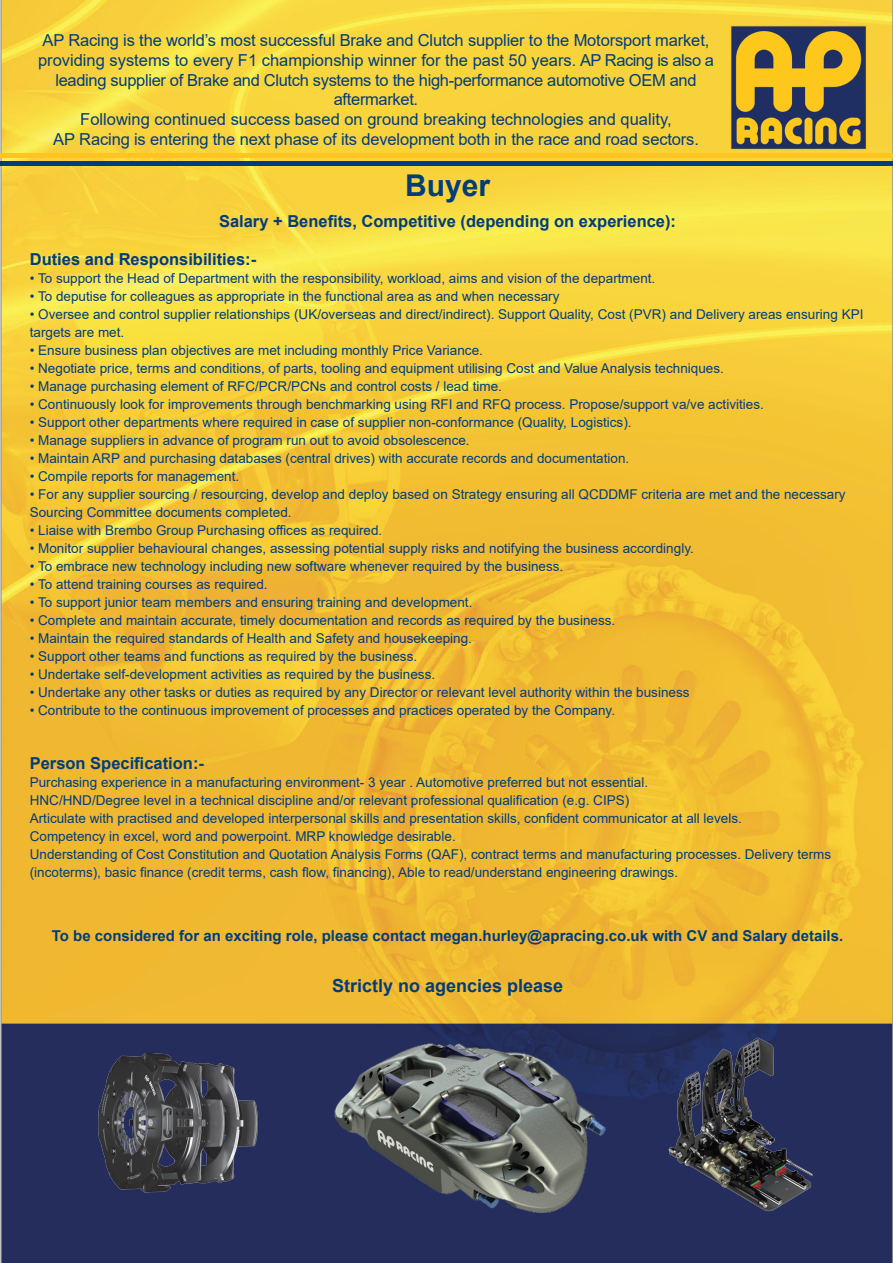
<style>
.page{position:relative;width:893px;height:1263px;background:#fff}
.page>*{position:absolute;margin:0;border:0;box-sizing:border-box;transform-origin:0 0}
.t1{font:700 30px "Arial";color:#013d7d}
.t2{font:700 18px "Arial";color:#013d7d}
.t3{font:16.5px/19.8px "Arial";letter-spacing:-.01em;color:#013d7d;text-align:center}
.t4{font:700 16.5px "Arial";color:#013d7d}
.t5{font:700 15px "Arial";color:#013d7d}
.t6{font:13.5px/18px "Arial";color:#013d7d}
</style>
<div class="page">
<img style="left:0;top:0;width:893px;height:1263px">
<img style="left:731px;top:26px;width:136px;height:124px">
<div style="left:0;top:161px;width:893px;height:5px;background:#013d7d"></div>
<div style="left:0;top:153px;width:893px;height:5px;background:#fec422"></div>
<img style="left:92px;top:1053px;width:171px;height:142px">
<img style="left:311px;top:1001px;width:319px;height:255px">
<img style="left:574px;top:1034px;width:319px;height:180px">
<p class="t3" style="left:38px;top:30px;width:677px">AP Racing is the world’s most successful Brake and Clutch supplier to the Motorsport market, providing systems to every F1 championship winner for the past 50 years. AP Racing is also a leading supplier of Brake and Clutch systems to the high-performance automotive OEM and aftermarket.<br>Following continued success based on ground breaking technologies and quality,<br>AP Racing is entering the next phase of its development both in the race and road sectors.</p>
<h1 class="t1" style="left:405px;top:164px;width:87px">Buyer</h1>
<p class="t4" style="left:219px;top:209px;width:459px">Salary + Benefits, Competitive (depending on experience):</p>
<p class="t4" style="left:30px;top:247px;width:228px">Duties and Responsibilities:-</p>
<p class="t6" style="left:30px;top:269px;width:627px">• To support the Head of Department with the responsibility, workload, aims and vision of the department.</p>
<p class="t6" style="left:30px;top:287px;width:531px">• To deputise for colleagues as appropriate in the functional area as and when necessary</p>
<p class="t6" style="left:30px;top:305px;width:835px">• Oversee and control supplier relationships (UK/overseas and direct/indirect). Support Quality, Cost (PVR) and Delivery areas ensuring KPI targets are met.</p>
<p class="t6" style="left:30px;top:341px;width:455px">• Ensure business plan objectives are met including monthly Price Variance.</p>
<p class="t6" style="left:30px;top:359px;width:696px">• Negotiate price, terms and conditions, of parts, tooling and equipment utilising Cost and Value Analysis techniques.</p>
<p class="t6" style="left:30px;top:377px;width:474px">• Manage purchasing element of RFC/PCR/PCNs and control costs / lead time.</p>
<p class="t6" style="left:30px;top:395px;width:736px">• Continuously look for improvements through benchmarking using RFI and RFQ process. Propose/support va/ve activities.</p>
<p class="t6" style="left:30px;top:413px;width:603px">• Support other departments where required in case of supplier non-conformance (Quality, Logistics).</p>
<p class="t6" style="left:30px;top:431px;width:441px">• Manage suppliers in advance of program run out to avoid obsolescence.</p>
<p class="t6" style="left:30px;top:449px;width:601px">• Maintain ARP and purchasing databases (central drives) with accurate records and documentation.</p>
<p class="t6" style="left:30px;top:467px;width:211px">• Compile reports for management.</p>
<p class="t6" style="left:30px;top:485px;width:817px">• For any supplier sourcing / resourcing, develop and deploy based on Strategy ensuring all QCDDMF criteria are met and the necessary<br>Sourcing Committee documents completed.</p>
<p class="t6" style="left:30px;top:521px;width:354px">• Liaise with Brembo Group Purchasing offices as required.</p>
<p class="t6" style="left:30px;top:539px;width:666px">• Monitor supplier behavioural changes, assessing potential supply risks and notifying the business accordingly.</p>
<p class="t6" style="left:30px;top:557px;width:535px">• To embrace new technology including new software whenever required by the business.</p>
<p class="t6" style="left:30px;top:575px;width:239px">• To attend training courses as required.</p>
<p class="t6" style="left:30px;top:593px;width:444px">• To support junior team members and ensuring training and development.</p>
<p class="t6" style="left:30px;top:611px;width:587px">• Complete and maintain accurate, timely documentation and records as required by the business.</p>
<p class="t6" style="left:30px;top:629px;width:444px">• Maintain the required standards of Health and Safety and housekeeping.</p>
<p class="t6" style="left:30px;top:647px;width:389px">• Support other teams and functions as required by the business.</p>
<p class="t6" style="left:30px;top:665px;width:407px">• Undertake self-development activities as required by the business.</p>
<p class="t6" style="left:30px;top:683px;width:661px">• Undertake any other tasks or duties as required by any Director or relevant level authority within the business</p>
<p class="t6" style="left:30px;top:701px;width:587px">• Contribute to the continuous improvement of processes and practices operated by the Company.</p>
<p class="t4" style="left:30px;top:751px;width:176px">Person Specification:-</p>
<p class="t6" style="left:30px;top:773px;width:803px">Purchasing experience in a manufacturing environment- 3 year . Automotive preferred but not essential.<br>HNC/HND/Degree level in a technical discipline and/or relevant professional qualification (e.g. CIPS)<br>Articulate with practised and developed interpersonal skills and presentation skills, confident communicator at all levels.<br>Competency in excel, word and powerpoint. MRP knowledge desirable.<br>Understanding of Cost Constitution and Quotation Analysis Forms (QAF), contract terms and manufacturing processes. Delivery terms (incoterms), basic finance (credit terms, cash flow, financing), Able to read/understand engineering drawings.</p>
<p class="t5" style="left:52px;top:926px;width:793px">To be considered for an exciting role, please contact megan.hurley@apracing.co.uk with CV and Salary details.</p>
<h2 class="t2" style="left:332px;top:973px;width:233px">Strictly no agencies please</h2>
</div>
